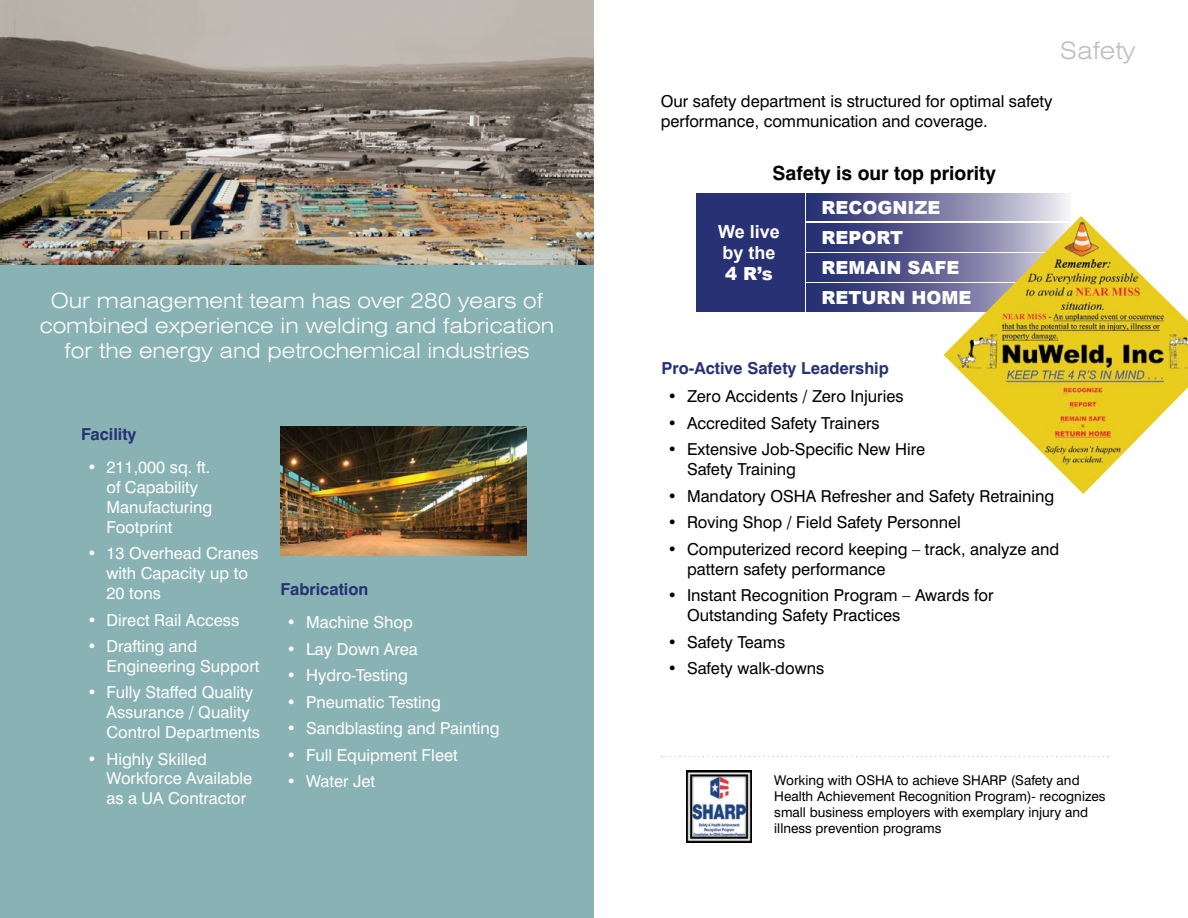
<style>
.page{position:relative;width:1188px;height:918px;background:#fff}
.page>*{position:absolute;margin:0;border:0;box-sizing:border-box;transform-origin:0 0}
.t1{font:300 expanded 24px "Swiss 721 BT";color:#bcbec0}
.t2{font:300 expanded 21px/25.2px "Swiss 721 BT";color:#fff;text-align:center}
.t3{font:700 19.5px "Swiss 721 BT";color:#000}
.t4{font:900 18px/30.3px "Arial";color:#fff}
.t5{font:700 18px/21px "Arial";color:#fff}
.t6{font:16.5px/19.8px "Swiss 721 BT";color:#000}
.t7{font:16.5px/19.8px "Swiss 721 BT";color:#fff}
.t8{font:700 16.5px "Swiss 721 BT";color:#273174}
.t9{font:13.5px/16.2px "Swiss 721 BT";color:#000}
</style>
<div class="page">
<img style="left:0;top:0;width:594px;height:266px">
<div style="left:0;top:266px;width:594px;height:652px;background:#89b2b4"></div>
<svg style="left:807px;top:193px;width:261px;height:28px;background:#7c7ca5"></svg>
<svg style="left:807px;top:223px;width:135px;height:28px;background:#414681"></svg>
<svg style="left:807px;top:254px;width:135px;height:27px;background:#414681"></svg>
<svg style="left:807px;top:284px;width:135px;height:28px;background:#414681"></svg>
<div style="left:696px;top:193px;width:109px;height:119px;background:#273174"></div>
<svg style="left:662px;top:756px;width:446px;height:1px"></svg>
<img style="left:281px;top:427px;width:245px;height:129px">
<img style="left:686px;top:770px;width:65px;height:72px">
<svg style="left:942px;top:215px;width:246px;height:279px"></svg>
<p class="t2" style="left:40px;top:287px;width:516px">Our management team has over 280 years of combined experience in welding and fabrication for the energy and petrochemical industries</p>
<p class="t8" style="left:81px;top:424px;width:57px">Facility</p>
<p class="t7" style="left:107px;top:458px;width:107px;text-indent:-20px">• 211,000 sq. ft. of Capability<br>Manufacturing<br>Footprint</p>
<p class="t7" style="left:107px;top:543px;width:154px;text-indent:-20px">• 13 Overhead Cranes with Capacity up to<br>20 tons</p>
<p class="t7" style="left:87px;top:610px;width:154px">• Direct Rail Access</p>
<p class="t7" style="left:107px;top:636px;width:155px;text-indent:-20px">• Drafting and<br>Engineering Support</p>
<p class="t7" style="left:107px;top:683px;width:155px;text-indent:-20px">• Fully Staffed Quality<br>Assurance / Quality<br>Control Departments</p>
<p class="t7" style="left:107px;top:749px;width:147px;text-indent:-20px">• Highly Skilled<br>Workforce Available as a UA Contractor</p>
<p class="t8" style="left:281px;top:579px;width:89px">Fabrication</p>
<p class="t7" style="left:287px;top:612px;width:128px">• Machine Shop</p>
<p class="t7" style="left:287px;top:639px;width:133px">• Lay Down Area</p>
<p class="t7" style="left:287px;top:665px;width:123px">• Hydro-Testing</p>
<p class="t7" style="left:287px;top:692px;width:156px">• Pneumatic Testing</p>
<p class="t7" style="left:287px;top:718px;width:215px">• Sandblasting and Painting</p>
<p class="t7" style="left:287px;top:745px;width:173px">• Full Equipment Fleet</p>
<p class="t7" style="left:287px;top:772px;width:90px">• Water Jet</p>
<h1 class="t1" style="left:1060px;top:36px;width:77px">Safety</h1>
<p class="t6" style="left:661px;top:91px;width:393px">Our safety department is structured for optimal safety performance, communication and coverage.</p>
<p class="t3" style="left:773px;top:161px;width:225px">Safety is our top priority</p>
<p class="t5" style="left:718px;top:222px;width:63px">We live by the</p>
<p class="t4" style="left:725px;top:258px;width:49px">4 R’s</p>
<p class="t4" style="left:821px;top:192px;width:151px">RECOGNIZE<br>REPORT<br>REMAIN SAFE<br>RETURN HOME</p>
<p class="t8" style="left:662px;top:358px;width:229px">Pro-Active Safety Leadership</p>
<p class="t6" style="left:668px;top:386px;width:238px">• Zero Accidents / Zero Injuries</p>
<p class="t6" style="left:668px;top:413px;width:214px">• Accredited Safety Trainers</p>
<p class="t6" style="left:687px;top:440px;width:240px;text-indent:-20px">• Extensive Job-Specific New Hire<br>Safety Training</p>
<p class="t6" style="left:668px;top:486px;width:388px">• Mandatory OSHA Refresher and Safety Retraining</p>
<p class="t6" style="left:668px;top:512px;width:295px">• Roving Shop / Field Safety Personnel</p>
<p class="t6" style="left:687px;top:539px;width:374px;text-indent:-20px">• Computerized record keeping – track, analyze and pattern safety performance</p>
<p class="t6" style="left:687px;top:585px;width:308px;text-indent:-20px">• Instant Recognition Program – Awards for<br>Outstanding Safety Practices</p>
<p class="t6" style="left:668px;top:632px;width:119px">• Safety Teams</p>
<p class="t6" style="left:668px;top:658px;width:158px">• Safety walk-downs</p>
<p class="t9" style="left:774px;top:772px;width:333px">Working with OSHA to achieve SHARP (Safety and Health Achievement Recognition Program)- recognizes small business employers with exemplary injury and illness prevention programs</p>
</div>
